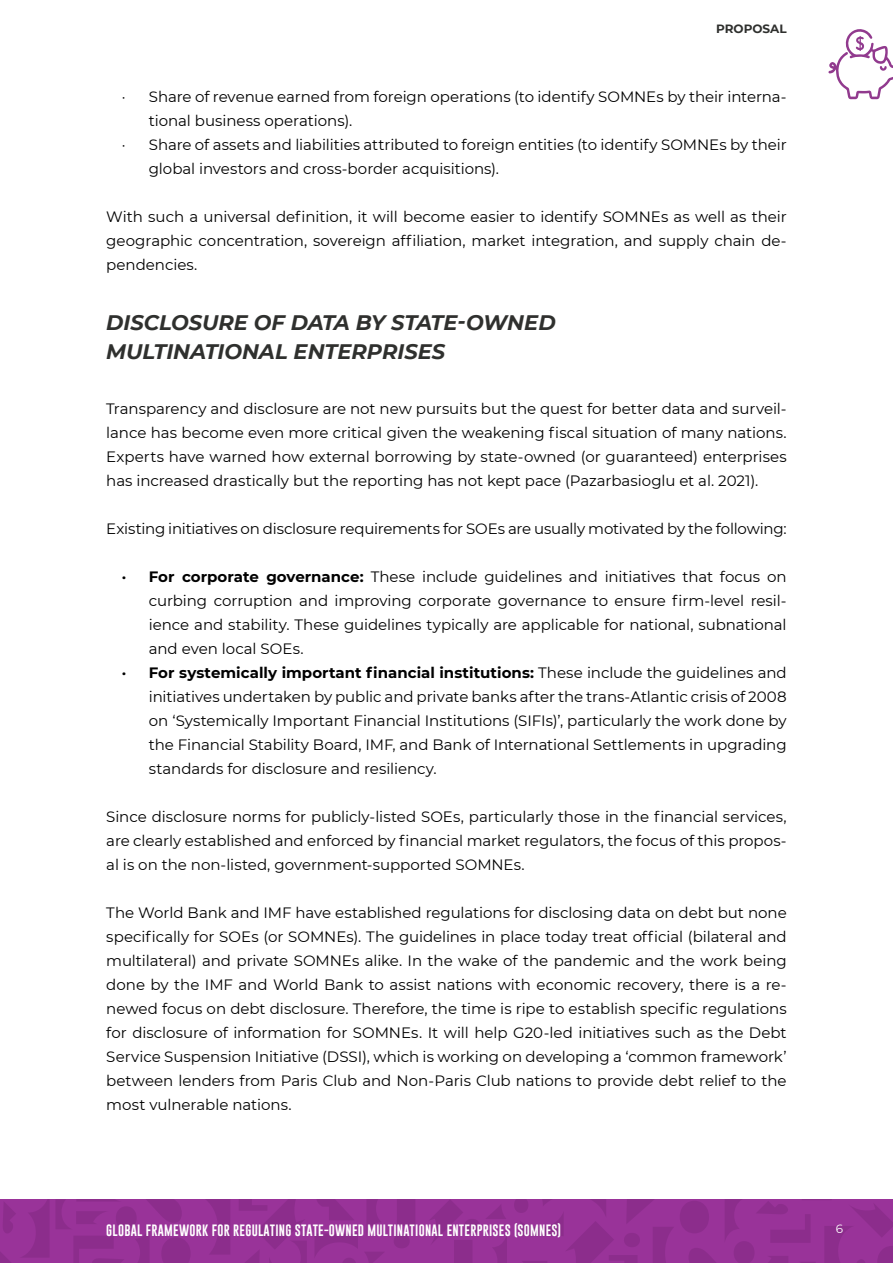
<style>
.page{position:relative;width:893px;height:1263px;background:#fff}
.page>*{position:absolute;margin:0;border:0;box-sizing:border-box;transform-origin:0 0}
.t1{font:italic 700 21px/28.5px "Montserrat";letter-spacing:-.005em;color:#2f302e}
.t2{font:15px/24px "Montserrat";letter-spacing:-.005em;color:#000;text-align:justify}
.t3{font:700 15px "Montserrat";color:#000}
.t4{font:12px "Gobold";letter-spacing:.02em;color:#fff}
.t5{font:700 12px "Montserrat";color:#2f302e}
.t6{font:12px "Montserrat";color:#fff}
.s1{font-weight:700}
.s2{font-weight:400}
</style>
<div class="page">
<div style="left:0;top:1199px;width:893px;height:64px;background:#939"></div>
<svg style="left:514px;top:1199px;width:379px;height:64px"></svg>
<svg style="left:430px;top:1200px;width:77px;height:63px"></svg>
<svg style="left:0;top:1199px;width:415px;height:64px"></svg>
<svg style="left:828px;top:29px;width:65px;height:70px"></svg>
<p class="t5" style="left:716px;top:23px;width:72px">PROPOSAL</p>
<p class="t2" style="left:122px;top:85px;width:666px">· Share of revenue earned from foreign operations (to identify SOMNEs by their interna-</p>
<p class="t2" style="left:149px;top:109px;width:205px">tional business operations).</p>
<p class="t2" style="left:122px;top:133px;width:666px">· Share of assets and liabilities attributed to foreign entities (to identify SOMNEs by their</p>
<p class="t2" style="left:149px;top:156px;width:352px">global investors and cross-border acquisitions).</p>
<p class="t2" style="left:106px;top:204px;width:682px">With such a universal definition, it will become easier to identify SOMNEs as well as their geographic concentration, sovereign affiliation, market integration, and supply chain de&shy;pendencies.</p>
<h1 class="t1" style="left:106px;top:307px;width:451px">DISCLOSURE OF DATA BY STATE-OWNED<br>MULTINATIONAL ENTERPRISES</h1>
<p class="t2" style="left:106px;top:396px;width:682px">Transparency and disclosure are not new pursuits but the quest for better data and surveil&shy;lance has become even more critical given the weakening fiscal situation of many nations.<br>Experts have warned how external borrowing by state-owned (or guaranteed) enterprises has increased drastically but the reporting has not kept pace (Pazarbasioglu et al. 2021).</p>
<p class="t2" style="left:106px;top:516px;width:682px">Existing initiatives on disclosure requirements for SOEs are usually motivated by the following:</p>
<p class="t2" style="left:122px;top:565px;width:666px"><span class="s1">· For corporate governance:</span> These include guidelines and initiatives that focus on</p>
<p class="t2" style="left:149px;top:588px;width:639px">curbing corruption and improving corporate governance to ensure firm-level resil-</p>
<p class="t2" style="left:149px;top:613px;width:639px">ience and stability. These guidelines typically are applicable for national, subnational</p>
<p class="t2" style="left:149px;top:637px;width:156px">and even local SOEs.</p>
<p class="t3" style="left:122px;top:666px;width:666px">· For systemically important financial institutions: <span class="s2">These include the guidelines and</span></p>
<p class="t2" style="left:149px;top:684px;width:639px">initiatives undertaken by public and private banks after the trans-Atlantic crisis of 2008</p>
<p class="t2" style="left:149px;top:709px;width:639px">on ‘Systemically Important Financial Institutions (SIFIs)’, particularly the work done by</p>
<p class="t2" style="left:149px;top:733px;width:639px">the Financial Stability Board, IMF, and Bank of International Settlements in upgrading</p>
<p class="t2" style="left:149px;top:757px;width:289px">standards for disclosure and resiliency.</p>
<p class="t2" style="left:106px;top:804px;width:682px">Since disclosure norms for publicly-listed SOEs, particularly those in the financial services, are clearly established and enforced by financial market regulators, the focus of this propos&shy;al is on the non-listed, government-supported SOMNEs.</p>
<p class="t2" style="left:106px;top:901px;width:682px">The World Bank and IMF have established regulations for disclosing data on debt but none specifically for SOEs (or SOMNEs). The guidelines in place today treat official (bilateral and multilateral) and private SOMNEs alike. In the wake of the pandemic and the work being done by the IMF and World Bank to assist nations with economic recovery, there is a re&shy;newed focus on debt disclosure. Therefore, the time is ripe to establish specific regulations for disclosure of information for SOMNEs. It will help G20-led initiatives such as the Debt Service Suspension Initiative (DSSI), which is working on developing a ‘common framework’ between lenders from Paris Club and Non-Paris Club nations to provide debt relief to the most vulnerable nations.</p>
<p class="t4" style="left:106px;top:1223px;width:456px">GLOBAL FRAMEWORK FOR REGULATING STATE-OWNED MULTINATIONAL ENTERPRISES (SOMNES)</p>
<p class="t6" style="left:836px;top:1221px;width:9px">6</p>
</div>
